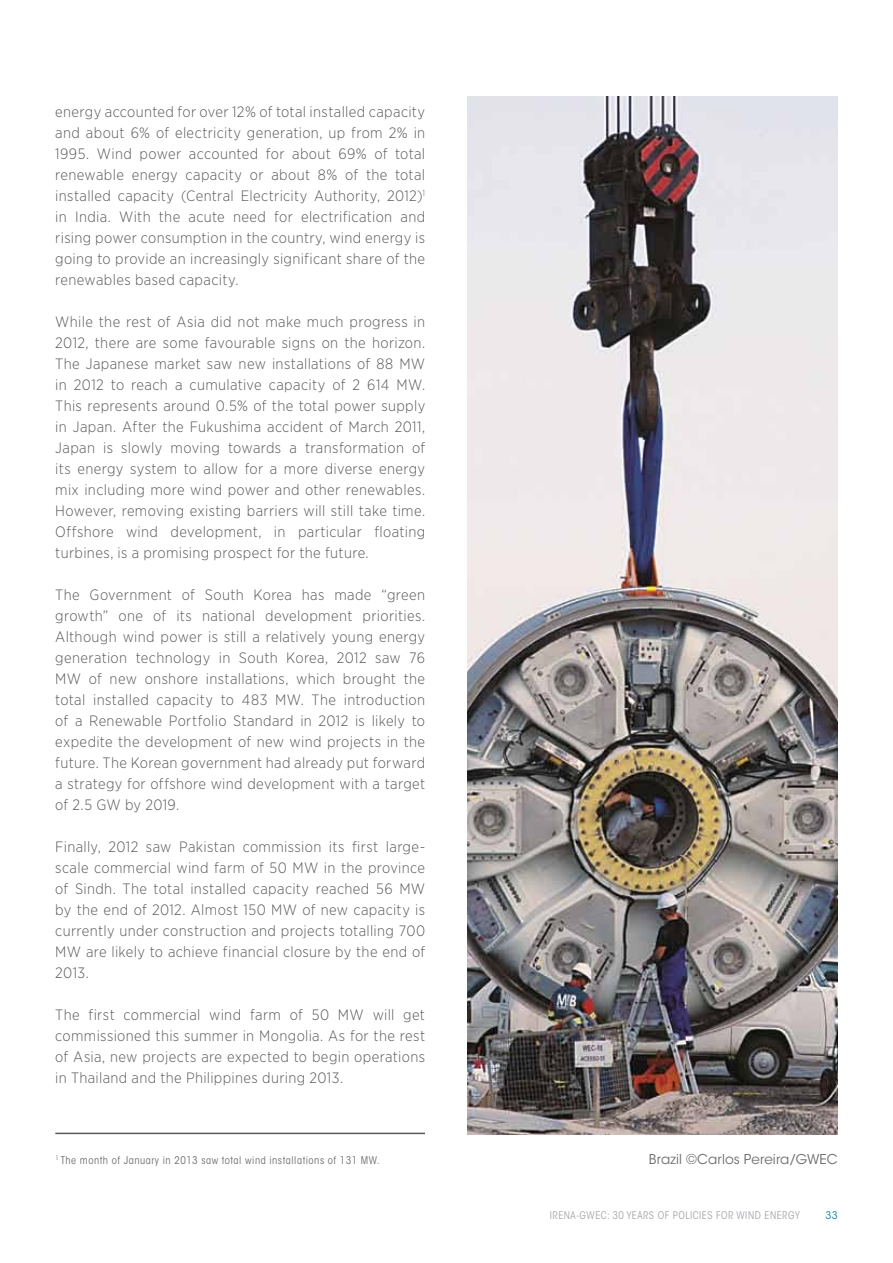
<style>
.page{position:relative;width:893px;height:1263px;background:#fff}
.page>*{position:absolute;margin:0;border:0;box-sizing:border-box;transform-origin:0 0}
.t1{font:300 15px/21px "Gotham Narrow";letter-spacing:.02em;color:#58595b;text-align:justify}
.t2{font:13.5px "ITC Avant Garde Std";letter-spacing:.01em;color:#6d6e71}
.t3{font:condensed 10.5px "ITC Avant Garde Std";letter-spacing:.05em;color:#6d6e71}
.t4{font:condensed 10.5px "ITC Avant Garde Std";letter-spacing:.05em;color:#a7a9ac}
.t5{font:10.5px "ITC Avant Garde Std";color:#008abb}
</style>
<div class="page">
<img style="left:468px;top:96px;width:370px;height:1038px">
<hr style="left:55px;top:1133px;width:370px;height:1px;background:#58595b">
<p class="t1" style="left:55px;top:101px;width:371px">energy accounted for over 12% of total installed capacity and about 6% of electricity generation, up from 2% in 1995. Wind power accounted for about 69% of total renewable energy capacity or about 8% of the total installed capacity (Central Electricity Authority, 2012)<sup>1 </sup>in India. With the acute need for electrification and rising power consumption in the country, wind energy is going to provide an increasingly significant share of the renewables based capacity.</p>
<p class="t1" style="left:55px;top:311px;width:371px">While the rest of Asia did not make much progress in 2012, there are some favourable signs on the horizon.<br>The Japanese market saw new installations of 88 MW in 2012 to reach a cumulative capacity of 2 614 MW.<br>This represents around 0.5% of the total power supply in Japan. After the Fukushima accident of March 2011, Japan is slowly moving towards a transformation of its energy system to allow for a more diverse energy mix including more wind power and other renewables.<br>However, removing existing barriers will still take time.<br>Offshore wind development, in particular floating turbines, is a promising prospect for the future.</p>
<p class="t1" style="left:55px;top:584px;width:371px">The Government of South Korea has made “green growth” one of its national development priorities.<br>Although wind power is still a relatively young energy generation technology in South Korea, 2012 saw 76<br>MW of new onshore installations, which brought the total installed capacity to 483 MW. The introduction of a Renewable Portfolio Standard in 2012 is likely to expedite the development of new wind projects in the future. The Korean government had already put forward a strategy for offshore wind development with a target of 2.5 GW by 2019.</p>
<p class="t1" style="left:55px;top:836px;width:371px">Finally, 2012 saw Pakistan commission its first large&shy;scale commercial wind farm of 50 MW in the province of Sindh. The total installed capacity reached 56 MW by the end of 2012. Almost 150 MW of new capacity is currently under construction and projects totalling 700<br>MW are likely to achieve financial closure by the end of 2013.</p>
<p class="t1" style="left:55px;top:1004px;width:371px">The first commercial wind farm of 50 MW will get commissioned this summer in Mongolia. As for the rest of Asia, new projects are expected to begin operations in Thailand and the Philippines during 2013.</p>
<p class="t3" style="left:55px;top:1154px;width:326px"><sup>1</sup> The month of January in 2013 saw total wind installations of 131 MW.</p>
<p class="t2" style="left:649px;top:1151px;width:190px">Brazil ©Carlos Pereira/GWEC</p>
<p class="t4" style="left:550px;top:1209px;width:251px">IRENA-GWEC: 30 YEARS OF POLICIES FOR WIND ENERGY</p>
<p class="t5" style="left:826px;top:1209px;width:14px">33</p>
</div>
